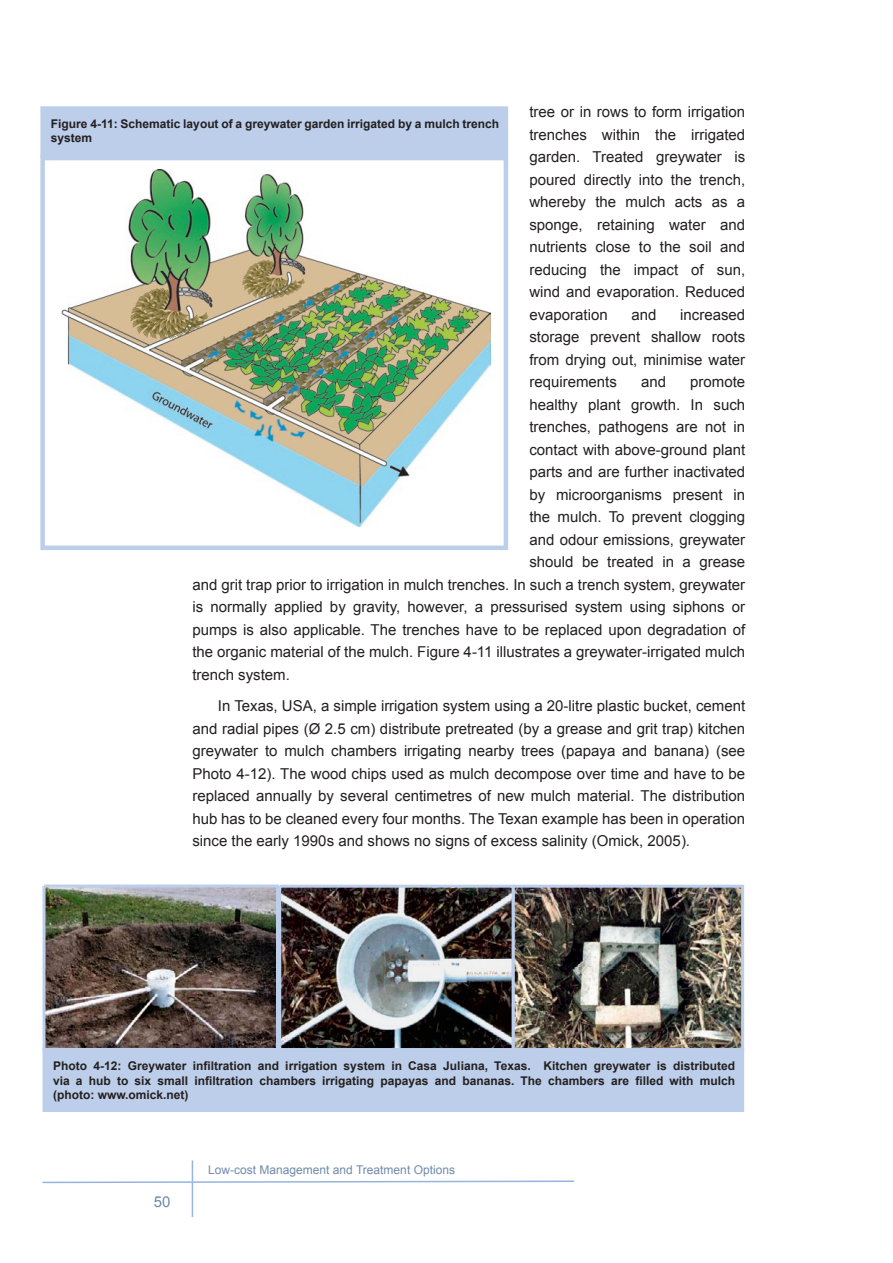
<style>
.page{position:relative;width:893px;height:1263px;background:#fff}
.page>*{position:absolute;margin:0;border:0;box-sizing:border-box;transform-origin:0 0}
.t1{font:15px/22.5px "Arial";color:#231f20;text-align:justify}
.t2{font:15px "Arial";color:#708aa9}
.t3{font:700 12px/14.4px "Arial";color:#231f20;text-align:justify}
.t4{font:12px "Arial";color:#708aa9}
</style>
<div class="page">
<svg style="left:42px;top:1160px;width:532px;height:24px"></svg>
<hr style="left:192px;top:1182px;width:1px;height:35px;background:#95b5de">
<img style="left:47px;top:888px;width:228px;height:159px">
<div style="left:43px;top:884px;width:236px;height:167px;border:3px solid #bccee9"></div>
<img style="left:282px;top:889px;width:458px;height:158px">
<div style="left:278px;top:885px;width:237px;height:166px;border:3px solid #bccee9"></div>
<div style="left:512px;top:885px;width:232px;height:166px;border:3px solid #bccee9"></div>
<div style="left:44px;top:1050px;width:699px;height:60px;background:#bccee9"></div>
<div style="left:43px;top:1048px;width:701px;height:64px;border:3px solid #bccee9"></div>
<img style="left:61px;top:170px;width:429px;height:356px">
<div style="left:40px;top:156px;width:468px;height:394px;border:4px solid #bccee9"></div>
<div style="left:42px;top:108px;width:465px;height:48px;background:#bccee9"></div>
<div style="left:40px;top:106px;width:468px;height:51px;border:3px solid #bccee9"></div>
<p class="t1" style="left:529px;top:101px;width:217px">tree or in rows to form irrigation trenches within the irrigated garden. Treated greywater is poured directly into the trench, whereby the mulch acts as a sponge, retaining water and nutrients close to the soil and reducing the impact of sun, wind and evaporation. Reduced evaporation</p>
<p class="t3" style="left:51px;top:117px;width:450px">Figure 4-11: Schematic layout of a greywater garden irrigated by a mulch trench system</p>
<p class="t1" style="left:529px;top:303px;width:217px;text-indent:151px">increased storage prevent shallow roots from drying out, minimise water requirements</p>
<p class="t1" style="left:631px;top:303px;width:27px">and</p>
<p class="t1" style="left:641px;top:371px;width:27px">and</p>
<p class="t1" style="left:690px;top:371px;width:57px">promote</p>
<p class="t1" style="left:529px;top:393px;width:217px">healthy plant growth. I n such</p>
<p class="t1" style="left:529px;top:416px;width:217px">trenches, pathogens are not in</p>
<p class="t1" style="left:529px;top:438px;width:217px">contact with above-ground plant</p>
<p class="t1" style="left:529px;top:461px;width:217px">parts and are further inactivated</p>
<p class="t1" style="left:529px;top:483px;width:217px">by microorganisms present in</p>
<p class="t1" style="left:529px;top:506px;width:217px">the mulch. To prevent clogging</p>
<p class="t1" style="left:529px;top:528px;width:217px">and odour emissions, greywater</p>
<p class="t1" style="left:529px;top:551px;width:217px">should be treated in a grease</p>
<p class="t1" style="left:192px;top:573px;width:554px">and grit trap prior to irrigation in mulch trenches. I n such a trench system, greywater</p>
<p class="t1" style="left:192px;top:596px;width:554px">is normally applied by gravity, however, a pressurised system using siphons or</p>
<p class="t1" style="left:192px;top:618px;width:554px">pumps is also applicable. The trenches have to be replaced upon degradation of</p>
<p class="t1" style="left:192px;top:641px;width:554px">the organic material of the mulch. Figure 4-11 illustrates a greywater-irrigated mulch</p>
<p class="t1" style="left:192px;top:663px;width:99px">trench system.</p>
<p class="t1" style="left:192px;top:695px;width:554px;text-indent:26px">I n Texas, USA, a simple irrigation system using a 20-litre plastic bucket, cement and radial pipes (Ø 2.5 cm) distribute pretreated (by a grease and grit trap) kitchen greywater to mulch chambers irrigating nearby trees (papaya and banana) (see Photo 4-12). The wood chips used as mulch decompose over time and have to be replaced annually by several centimetres of new mulch material. The distribution hub has to be cleaned every four months. The Texan example has been in operation since the early 1990s and shows no signs of excess salinity (Omick, 2005).</p>
<p class="t3" style="left:53px;top:1059px;width:684px">Photo 4-12: Greywater infiltration and irrigation system in Casa Juliana, Texas. Kitchen greywater is distributed via a hub to six small infiltration chambers irrigating papayas and bananas. The chambers are filled with mulch (photo: www.omick.net)</p>
<p class="t2" style="left:154px;top:1192px;width:18px">50</p>
<p class="t4" style="left:208px;top:1162px;width:248px">Low-cost Management and Treatment Options</p>
</div>
